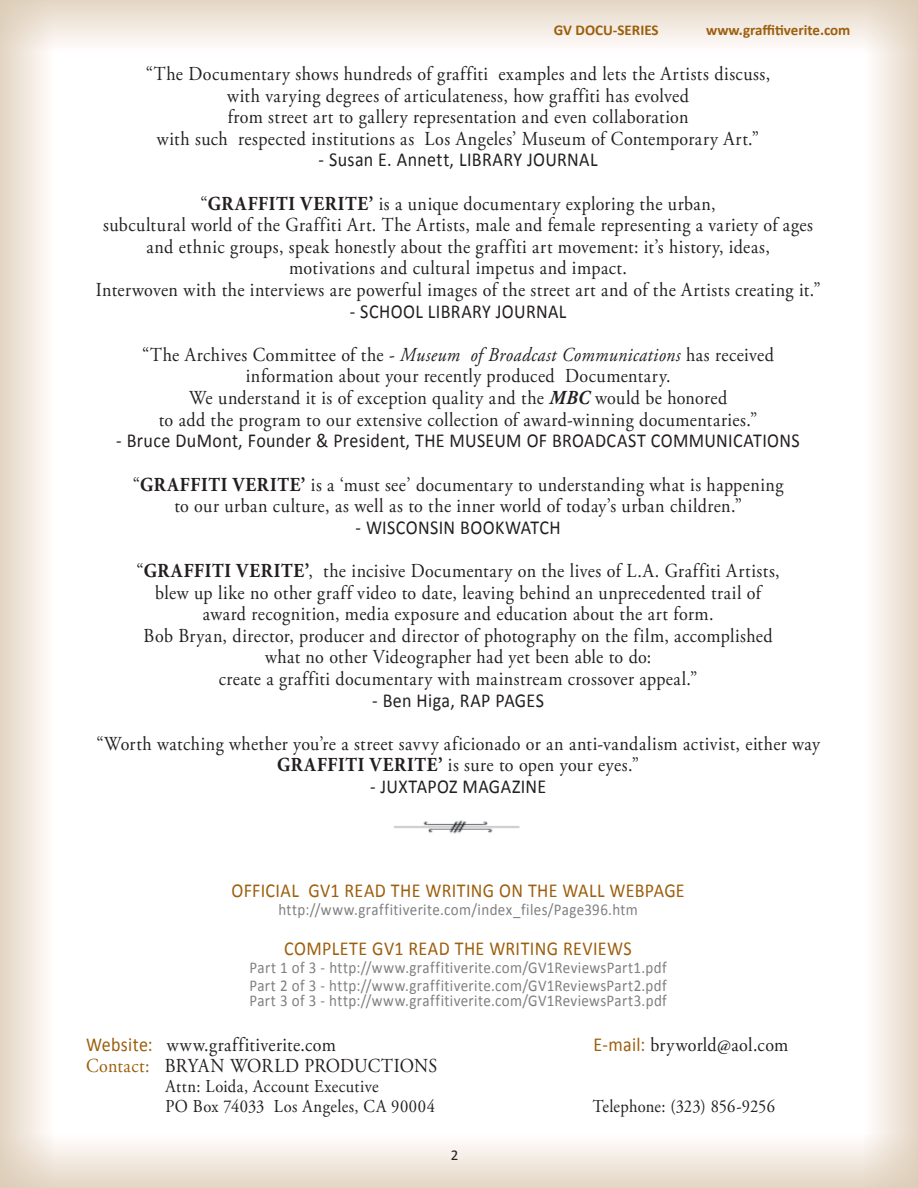
<style>
.page{position:relative;width:918px;height:1188px;background:#fff}
.page>*{position:absolute;margin:0;border:0;box-sizing:border-box;transform-origin:0 0}
.t1{font:19.8px/21.6px "Adobe Garamond Pro";letter-spacing:.025em;color:#231f20;text-align:center;scale:.91 1}
.t2{font:19.8px "Calibri";letter-spacing:.02em;color:#231f20;scale:.91 1}
.t3{font:19.8px "Calibri";letter-spacing:.02em;color:#9c5f0d;scale:.91 1}
.t4{font:18.15px/19.8px "Adobe Garamond Pro";letter-spacing:.025em;color:#231f20;scale:.91 1}
.t5{font:16.5px/18px "Calibri";letter-spacing:.025em;color:#808083;scale:.91 1}
.t6{font:700 15px "Calibri";color:#9c5f0d}
.t7{font:15px "Calibri";color:#231f20}
.s1{font-weight:700}
.s2{font-style:italic}
.s3{font-weight:700;font-style:italic}
.s4{font-family:"Calibri";color:#9c5f0d}
.s5{color:#9c5f0d}
</style>
<div class="page">
<div style="left:54px;top:0;width:810px;height:52px;background:linear-gradient(to bottom,#e4d6c5,#fffcfc)"></div>
<svg style="left:0;top:52px;width:46px;height:1082px;background:#efe5db"></svg>
<div style="left:864px;top:52px;width:54px;height:1082px;background:linear-gradient(to right,#fffefe,#e4d6c5)"></div>
<div style="left:54px;top:1134px;width:810px;height:54px;background:linear-gradient(to bottom,#fffefe,#e4d6c5)"></div>
<img style="left:394px;top:820px;width:126px;height:14px">
<p class="t6" style="left:554px;top:20px;width:106px">GV DOCU-SERIES</p>
<p class="t6" style="left:706px;top:20px;width:146px">www.graffitiverite.com</p>
<p class="t1" style="left:146px;top:64px;width:688px">“The Documentary shows hundreds of graffiti examples and lets the Artists discuss, with varying degrees of articulateness, how graffiti has evolved<br>from street art to gallery representation and even collaboration<br>with such respected institutions as Los Angeles’ Museum of Contemporary Art.”</p>
<p class="t2" style="left:319px;top:147px;width:308px">- Susan E. Annett, LIBRARY JOURNAL</p>
<p class="t1" style="left:96px;top:193px;width:798px">“<span class="s1">GRAFFITI VERITE’</span> is a unique documentary exploring the urban,<br>subcultural world of the Graffiti Art. The Artists, male and female representing a variety of ages and ethnic groups, speak honestly about the graffiti art movement: it’s history, ideas,<br>motivations and cultural impetus and impact.<br>Interwoven with the interviews are powerful images of the street art and of the Artists creating it.”</p>
<p class="t2" style="left:350px;top:299px;width:239px">- SCHOOL LIBRARY JOURNAL</p>
<p class="t1" style="left:142px;top:345px;width:696px">“The Archives Committee of the - <span class="s2">Museum of Broadcast Communications</span> has received information about your recently produced Documentary.<br>We understand it is of exception quality and the <span class="s3">MBC</span> would be honored<br>to add the program to our extensive collection of award-winning documentaries.”</p>
<p class="t2" style="left:116px;top:428px;width:753px">- Bruce DuMont, Founder &amp; President, THE MUSEUM OF BROADCAST COMMUNICATIONS</p>
<p class="t1" style="left:133px;top:474px;width:717px">“<span class="s1">GRAFFITI VERITE’</span> is a ‘must see’ documentary to understanding what is happening to our urban culture, as well as to the inner world of today’s urban children.”</p>
<p class="t2" style="left:356px;top:515px;width:227px">- WISCONSIN BOOKWATCH</p>
<p class="t1" style="left:137px;top:561px;width:708px">“<span class="s1">GRAFFITI VERITE’</span>, the incisive Documentary on the lives of L.A. Graffiti Artists, blew up like no other graff video to date, leaving behind an unprecedented trail of award recognition, media exposure and education about the art form.<br>Bob Bryan, director, producer and director of photography on the film, accomplished what no other Videographer had yet been able to do:<br>create a graffiti documentary with mainstream crossover appeal.”</p>
<p class="t2" style="left:372px;top:687px;width:190px">- Ben Higa, RAP PAGES</p>
<p class="t1" style="left:96px;top:733px;width:797px">“Worth watching whether you’re a street savvy aficionado or an anti-vandalism activist, either way<br><span class="s1">GRAFFITI VERITE’</span> is sure to open your eyes.”</p>
<p class="t2" style="left:370px;top:774px;width:195px">- JUXTAPOZ MAGAZINE</p>
<p class="t3" style="left:232px;top:878px;width:500px">OFFICIAL GV1 READ THE WRITING ON THE WALL WEBPAGE</p>
<p class="t5" style="left:278px;top:901px;width:397px">http://www.graffitiverite.com/index_files/Page396.htm</p>
<p class="t3" style="left:284px;top:936px;width:383px">COMPLETE GV1 READ THE WRITING REVIEWS</p>
<p class="t5" style="left:249px;top:958px;width:460px">Part 1 of 3 - http://www.graffitiverite.com/GV1ReviewsPart1.pdf<br>Part 2 of 3 - http://www.graffitiverite.com/GV1ReviewsPart2.pdf</p>
<p class="t5" style="left:249px;top:991px;width:460px">Part 3 of 3 - http://www.graffitiverite.com/GV1ReviewsPart3.pdf</p>
<p class="t1" style="left:86px;top:1034px;width:276px"><span class="s4">Website:</span> www.graffitiverite.com</p>
<p class="t1" style="left:594px;top:1034px;width:216px"><span class="s4">E-mail:</span> bryworld@aol.com</p>
<p class="t1" style="left:86px;top:1056px;width:388px"><span class="s5">Contact:</span> BRYAN WORLD PRODUCTIONS</p>
<p class="t4" style="left:165px;top:1077px;width:298px">Attn: Loida, Account Executive<br>PO Box 74033 Los Angeles, CA 90004</p>
<p class="t4" style="left:593px;top:1097px;width:202px">Telephone: (323) 856-9256</p>
<p class="t7" style="left:451px;top:1146px;width:9px">2</p>
</div>
